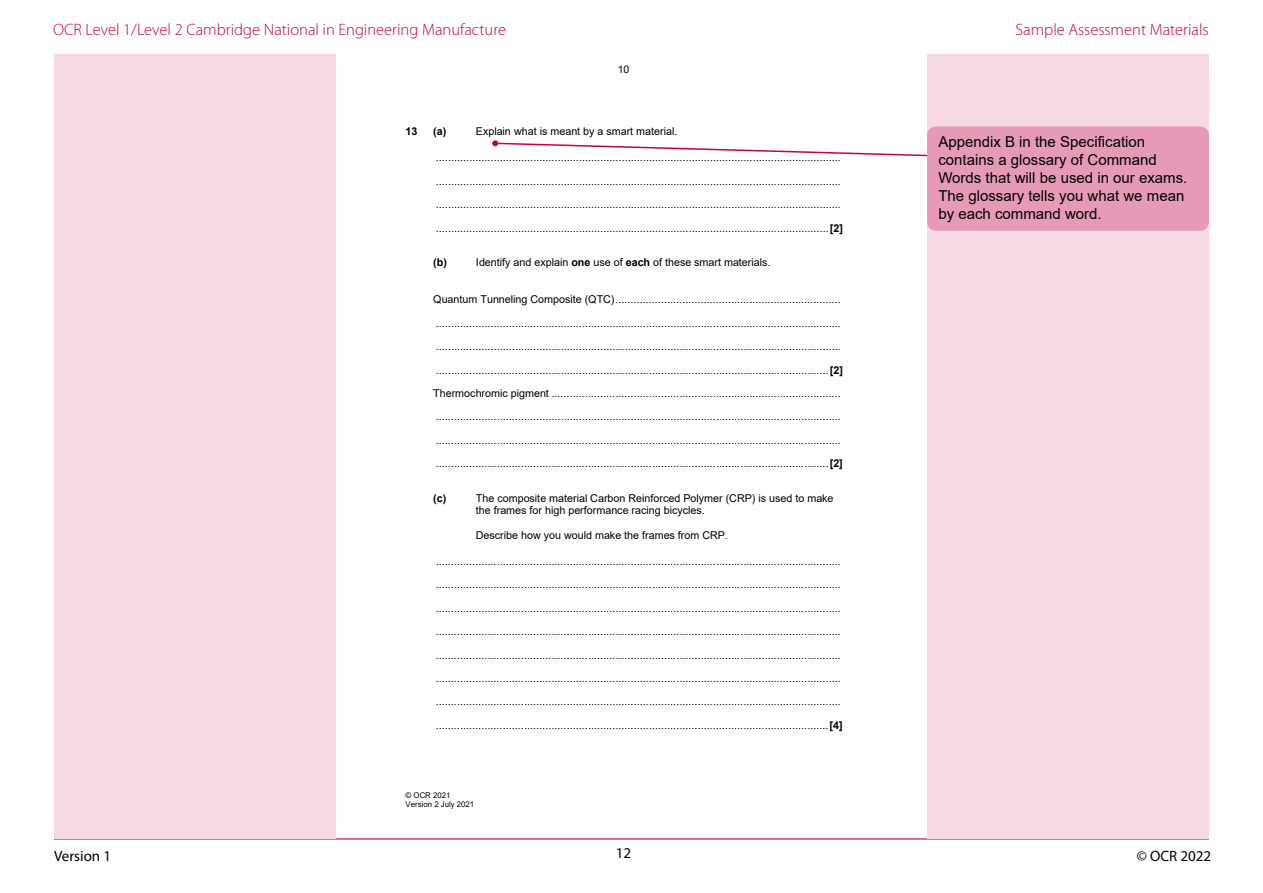
<style>
.page{position:relative;width:1263px;height:893px;background:#fff}
.page>*{position:absolute;margin:0;border:0;box-sizing:border-box;transform-origin:0 0}
.t1{font:300 16.5px "Myriad Pro";color:#c3014a}
.comments{font:15px/18px "Arial";color:#000}
.t2{font:15px "Myriad Pro";color:#000}
.t3{font:10.8px/23.4px "Arial";color:#000}
.t4{font:700 10.8px "Arial";color:#000}
.t5{font:10.5px "Arial";color:#000}
.t6{font:7.8px/9px "Arial";letter-spacing:-.005em;color:#000}
.s1{font-weight:700}
</style>
<div class="page">
<hr style="left:54px;top:838px;width:1155px;height:1px;background:#c3014a">
<div style="left:927px;top:54px;width:282px;height:784px;background:#f6d9e4"></div>
<div style="left:54px;top:54px;width:282px;height:784px;background:#f6d9e4"></div>
<div style="left:927px;top:126px;width:282px;height:105px;background:#e79ab7;border-radius:9px"></div>
<svg style="left:492px;top:140px;width:435px;height:17px"></svg>
<h1 class="t1" style="left:53px;top:20px;width:454px">OCR Level 1/Level 2 Cambridge National in Engineering Manufacture</h1>
<h1 class="t1" style="left:1015px;top:20px;width:195px">Sample Assessment Materials</h1>
<p class="t5" style="left:618px;top:62px;width:13px">10</p>
<p class="t4" style="left:406px;top:124px;width:13px">13</p>
<p class="t4" style="left:433px;top:124px;width:15px">(a)</p>
<p class="t3" style="left:476px;top:120px;width:203px">Explain what is meant by a smart material.</p>
<p class="t3" style="left:436px;top:146px;width:409px">..................................................................................................................................... ..................................................................................................................................... ..................................................................................................................................... .................................................................................................................................<span class="s1">[2]</span></p>
<p class="t4" style="left:433px;top:255px;width:15px">(b)</p>
<p class="t3" style="left:476px;top:251px;width:296px">Identify and explain <span class="s1">one</span> use of <span class="s1">each</span> of these smart materials.</p>
<p class="t3" style="left:433px;top:288px;width:411px">Quantum Tunneling Composite (QTC).......................................................................... ..................................................................................................................................... ..................................................................................................................................... .................................................................................................................................<span class="s1">[2] </span>Thermochromic pigment ............................................................................................... ..................................................................................................................................... ..................................................................................................................................... .................................................................................................................................<span class="s1">[2]</span></p>
<p class="t4" style="left:433px;top:490px;width:15px">(c)</p>
<p class="t3" style="left:476px;top:492px;width:359px;line-height:12.3px">The composite material Carbon Reinforced Polymer (CRP) is used to make the frames for high performance racing bicycles.</p>
<p class="t3" style="left:476px;top:523px;width:254px">Describe how you would make the frames from CRP.</p>
<p class="t3" style="left:436px;top:549px;width:409px">..................................................................................................................................... ..................................................................................................................................... ..................................................................................................................................... ..................................................................................................................................... ..................................................................................................................................... ..................................................................................................................................... ..................................................................................................................................... .................................................................................................................................<span class="s1">[4]</span></p>
<p class="t6" style="left:406px;top:791px;width:70px">© OCR 2021<br>Version 2 July 2021</p>
<p class="comments" style="left:938px;top:133px;width:250px">Appendix B in the Specification contains a glossary of Command<br>Words that will be used in our exams.<br>The glossary tells you what we mean by each command word.</p>
<h2 class="t2" style="left:54px;top:847px;width:59px">Version 1</h2>
<h2 class="t2" style="left:616px;top:844px;width:17px">12</h2>
<h2 class="t2" style="left:1137px;top:847px;width:76px">© OCR 2022</h2>
</div>
